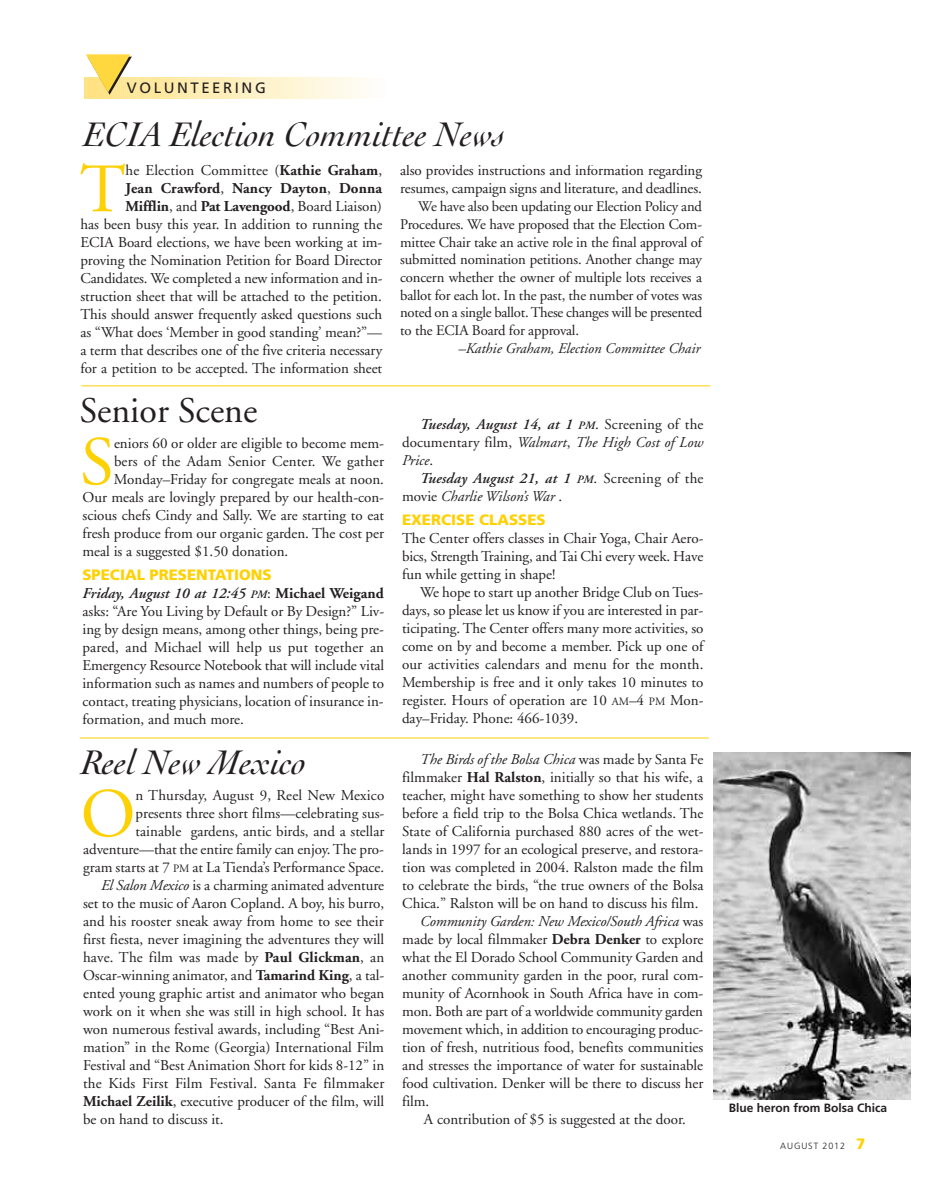
<style>
.page{position:relative;width:945px;height:1202px;background:#fff}
.page>*{position:absolute;margin:0;border:0;box-sizing:border-box;transform-origin:0 0}
.t1{font:69.3px "Adobe Garamond";color:#fed105}
.t2{font:italic 36px "Cochin";color:#231f20}
.t3{font:36px "Adobe Garamond";color:#231f20}
.t4{font:15px/18px "Adobe Garamond";color:#231f20;text-align:justify}
.t5{font:italic 15px "Adobe Garamond";letter-spacing:-.005em;color:#231f20}
.t6{font:900 15px "Frutiger";color:#fed105}
.t7{font:15px "Frutiger";letter-spacing:.17em;color:#231f20}
.t8{font:14.7px/17.7px "Adobe Garamond";letter-spacing:-.015em;color:#231f20;text-align:justify}
.t9{font:italic 14.7px "Adobe Garamond";color:#231f20}
.t10{font:700 12px "Frutiger";color:#231f20}
.t11{font:300 9px "Frutiger";letter-spacing:.1em;color:#231f20}
.s1{color:#ffd73e}
.s2{font-weight:700}
.s3{font-weight:600;font-style:italic}
.s4{font-weight:600;font-style:italic;font-size:11.25px}
.s5{font-size:11.25px}
.s6{font-style:italic}
.s7{font-style:normal}
.s8{font-weight:900;font-size:15px;color:#fed105}
</style>
<div class="page">
<svg style="left:85px;top:77px;width:279px;height:21px;background:#feefbc"></svg>
<hr style="left:82px;top:385px;width:629px;height:1px;background:#fed105">
<hr style="left:80px;top:737px;width:629px;height:1px;background:#fed105">
<img style="left:714px;top:752px;width:196px;height:347px">
<p class="t7" style="left:84px;top:82px;width:183px"><span class="s1">▼</span>VOLUNTEERING</p>
<h2 class="t2" style="left:84px;top:114px;width:423px">ECIA Election Committee News</h2>
<h1 class="t1" style="left:80px;top:162px;width:47px">T</h1>
<p class="t4" style="left:80px;top:163px;width:304px;text-align:right">he Election Committee (<span class="s2">Kathie Graham</span>,<br><span class="s2">Jean Crawford</span>, <span class="s2">Nancy Dayton</span>, <span class="s2">Donna Mifflin</span>, and <span class="s2">Pat Lavengood</span>, Board Liaison)<br>has been busy this year. In addition to running the ECIA Board elections, we have been working at im&shy;proving the Nomination Petition for Board Director Candidates. We completed a new information and in&shy;struction sheet that will be attached to the petition.<br>This should answer frequently asked questions such as “What does ‘Member in good standing’ mean?”— a term that describes one of the five criteria necessary for a petition to be accepted. The information sheet</p>
<p class="t4" style="left:400px;top:163px;width:303px">also provides instructions and information regarding resumes, campaign signs and literature, and deadlines.</p>
<p class="t8" style="left:400px;top:199px;width:303px;text-indent:18px">We have also been updating our Election Policy and Procedures. We have proposed that the Election Com&shy;mittee Chair take an active role in the final approval of submitted nomination petitions. Another change may concern whether the owner of multiple lots receives a ballot for each lot. In the past, the number of votes was noted on a single ballot. These changes will be presented to the ECIA Board for approval.</p>
<p class="t9" style="left:458px;top:342px;width:244px">–Kathie Graham, Election Committee Chair</p>
<h2 class="t3" style="left:80px;top:396px;width:179px">Senior Scene</h2>
<h1 class="t1" style="left:80px;top:434px;width:35px">S</h1>
<p class="t4" style="left:114px;top:435px;width:272px">eniors 60 or older are eligible to become mem-</p>
<p class="t4" style="left:114px;top:453px;width:272px">bers of the Adam Senior Center. We gather</p>
<p class="t4" style="left:114px;top:471px;width:272px">Monday–Friday for congregate meals at noon.</p>
<p class="t4" style="left:82px;top:489px;width:303px">Our meals are lovingly prepared by our health-con-</p>
<p class="t4" style="left:82px;top:507px;width:303px">scious chefs Cindy and Sally. We are starting to eat</p>
<p class="t4" style="left:82px;top:525px;width:303px">fresh produce from our organic garden. The cost per</p>
<p class="t4" style="left:82px;top:543px;width:207px">meal is a suggested $1.50 donation.</p>
<p class="t6" style="left:82px;top:569px;width:191px">SPECIAL PRESENTATIONS</p>
<p class="t4" style="left:82px;top:586px;width:303px"><span class="s3">Friday, August 10 at 12:45</span> <span class="s4">PM</span>: <span class="s2">Michael Weigand </span>asks: “Are You Living by Default or By Design?” Liv&shy;ing by design means, among other things, being pre&shy;pared, and Michael will help us put together an Emergency Resource Notebook that will include vital information such as names and numbers of people to contact, treating physicians, location of insurance in&shy;formation, and much more.</p>
<h2 class="t2" style="left:81px;top:742px;width:227px">Reel New Mexico</h2>
<h1 class="t1" style="left:81px;top:786px;width:57px">O</h1>
<p class="t4" style="left:136px;top:787px;width:250px">n Thursday, August 9, Reel New Mexico</p>
<p class="t4" style="left:136px;top:805px;width:250px">presents three short films—celebrating sus-</p>
<p class="t4" style="left:136px;top:823px;width:250px">tainable gardens, antic birds, and a stellar</p>
<p class="t4" style="left:83px;top:841px;width:302px">adventure—that the entire family can enjoy. The pro-</p>
<p class="t4" style="left:83px;top:859px;width:303px">gram starts at 7 <span class="s5">PM</span> at La Tienda’s Performance Space.</p>
<p class="t4" style="left:101px;top:877px;width:285px"><span class="s6">El Salon Mexico</span> is a charming animated adventure</p>
<p class="t4" style="left:83px;top:895px;width:303px">set to the music of Aaron Copland. A boy, his burro,</p>
<p class="t4" style="left:83px;top:913px;width:302px">and his rooster sneak away from home to see their</p>
<p class="t4" style="left:83px;top:931px;width:303px">first fiesta, never imagining the adventures they will</p>
<p class="t4" style="left:83px;top:949px;width:303px">have. The film was made by <span class="s2">Paul Glickman</span>, an</p>
<p class="t4" style="left:83px;top:967px;width:303px">Oscar-winning animator, and <span class="s2">Tamarind King</span>, a tal-</p>
<p class="t4" style="left:83px;top:985px;width:303px">ented young graphic artist and animator who began</p>
<p class="t4" style="left:83px;top:1003px;width:303px">work on it when she was still in high school. It has</p>
<p class="t4" style="left:83px;top:1021px;width:303px">won numerous festival awards, including “Best Ani-</p>
<p class="t4" style="left:83px;top:1039px;width:302px">mation” in the Rome (Georgia) International Film</p>
<p class="t4" style="left:83px;top:1057px;width:303px">Festival and “Best Animation Short for kids 8-12” in</p>
<p class="t4" style="left:83px;top:1075px;width:303px">the Kids First Film Festival. Santa Fe filmmaker</p>
<p class="t4" style="left:83px;top:1093px;width:303px"><span class="s2">Michael Zeilik</span>, executive producer of the film, will</p>
<p class="t4" style="left:83px;top:1111px;width:142px">be on hand to discuss it.</p>
<p class="t4" style="left:402px;top:416px;width:303px;text-indent:18px"><span class="s3">Tuesday, August 14, at 1</span> <span class="s4">PM</span>. Screening of the documentary film, <span class="s6">Walmart</span>, <span class="s6">The High Cost of Low Price</span>.</p>
<p class="t4" style="left:402px;top:470px;width:303px;text-indent:18px"><span class="s3">Tuesday August 21, at 1</span> <span class="s4">PM</span>. Screening of the movie <span class="s6">Charlie Wilson’s War</span> .</p>
<p class="t6" style="left:402px;top:514px;width:145px">EXERCISE CLASSES</p>
<p class="t4" style="left:402px;top:531px;width:303px">The Center offers classes in Chair Yoga, Chair Aero&shy;bics, Strength Training, and Tai Chi every week. Have fun while getting in shape!</p>
<p class="t4" style="left:402px;top:585px;width:303px;text-indent:18px">We hope to start up another Bridge Club on Tues&shy;days, so please let us know if you are interested in par&shy;ticipating. The Center offers many more activities, so come on by and become a member. Pick up one of our activities calendars and menu for the month.<br>Membership is free and it only takes 10 minutes to register. Hours of operation are 10 <span class="s5">AM</span>–4 <span class="s5">PM</span> Mon&shy;day–Friday. Phone: 466-1039.</p>
<p class="t5" style="left:420px;top:753px;width:285px">The Birds of the Bolsa Chica <span class="s7">was made by Santa Fe</span></p>
<p class="t4" style="left:402px;top:769px;width:303px">filmmaker <span class="s2">Hal Ralston</span>, initially so that his wife, a</p>
<p class="t4" style="left:402px;top:787px;width:303px">teacher, might have something to show her students</p>
<p class="t4" style="left:402px;top:805px;width:303px">before a field trip to the Bolsa Chica wetlands. The</p>
<p class="t4" style="left:402px;top:823px;width:303px">State of California purchased 880 acres of the wet-</p>
<p class="t4" style="left:402px;top:841px;width:303px">lands in 1997 for an ecological preserve, and restora-</p>
<p class="t4" style="left:402px;top:859px;width:303px">tion was completed in 2004. Ralston made the film</p>
<p class="t4" style="left:402px;top:877px;width:303px">to celebrate the birds, “the true owners of the Bolsa</p>
<p class="t4" style="left:402px;top:895px;width:298px">Chica.” Ralston will be on hand to discuss his film.</p>
<p class="t5" style="left:420px;top:915px;width:285px">Community Garden: New Mexico/South Africa <span class="s7">was</span></p>
<p class="t4" style="left:402px;top:931px;width:303px">made by local filmmaker <span class="s2">Debra Denker</span> to explore</p>
<p class="t4" style="left:402px;top:949px;width:303px">what the El Dorado School Community Garden and</p>
<p class="t4" style="left:402px;top:967px;width:303px">another community garden in the poor, rural com-</p>
<p class="t4" style="left:402px;top:985px;width:303px">munity of Acornhook in South Africa have in com-</p>
<p class="t4" style="left:402px;top:1003px;width:302px">mon. Both are part of a worldwide community garden</p>
<p class="t4" style="left:402px;top:1021px;width:303px">movement which, in addition to encouraging produc-</p>
<p class="t4" style="left:402px;top:1039px;width:303px">tion of fresh, nutritious food, benefits communities</p>
<p class="t4" style="left:402px;top:1057px;width:302px">and stresses the importance of water for sustainable</p>
<p class="t4" style="left:402px;top:1075px;width:303px">food cultivation. Denker will be there to discuss her</p>
<p class="t4" style="left:402px;top:1093px;width:29px">film.</p>
<p class="t4" style="left:424px;top:1111px;width:263px">A contribution of $5 is suggested at the door.</p>
<p class="t10" style="left:729px;top:1103px;width:160px">Blue heron from Bolsa Chica</p>
<p class="t11" style="left:780px;top:1142px;width:87px">AUGUST 2012 <span class="s8">7</span></p>
</div>
